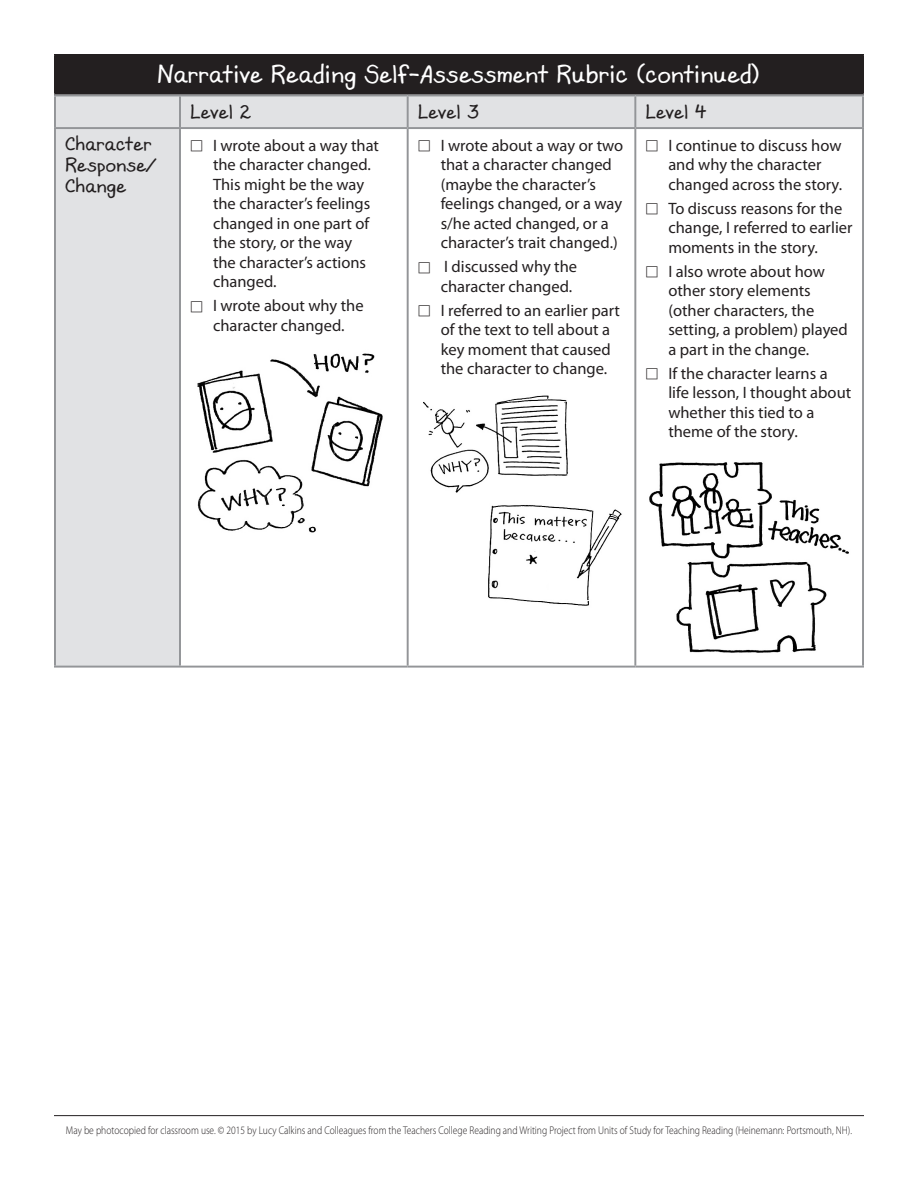
<style>
.page{position:relative;width:918px;height:1188px;background:#fff}
.page>*{position:absolute;margin:0;border:0;box-sizing:border-box;transform-origin:0 0}
.G3_title{font:21px "Martinelli Piccolo";letter-spacing:.005em;color:#fff}
.t1{font:16.5px/19.5px "Myriad Pro";color:#231f20}
.G3_RUBRIC_tch_strand{font:16.5px/21px "Martinelli Piccolo";color:#231f20}
.G3_RUBRIC_tch{font:16.5px "Martinelli Piccolo";color:#231f20}
.t2{font:300 11.25px "Myriad Pro";color:#231f20;scale:.85 1}
.s1{font-family:"Universal Newswith Comm Pi";font-size:12.15px}
</style>
<div class="page">
<hr style="left:54px;top:1115px;width:810px;height:1px;background:#231f20">
<div style="left:55px;top:55px;width:808px;height:39px;background:#231f20"></div>
<hr style="left:862px;top:55px;width:2px;height:39px;background:#231f20">
<hr style="left:54px;top:54px;width:810px;height:1px;background:#231f20">
<hr style="left:54px;top:94px;width:810px;height:1px;background:#231f20">
<hr style="left:54px;top:55px;width:2px;height:39px;background:#231f20">
<div style="left:56px;top:96px;width:806px;height:570px;background:#e1e2e4"></div>
<svg style="left:181px;top:129px;width:681px;height:537px"></svg>
<hr style="left:407px;top:96px;width:2px;height:31px;background:#939598">
<hr style="left:634px;top:96px;width:2px;height:31px;background:#939598">
<hr style="left:862px;top:96px;width:2px;height:31px;background:#939598">
<hr style="left:407px;top:129px;width:2px;height:537px;background:#939598">
<hr style="left:634px;top:129px;width:2px;height:537px;background:#939598">
<hr style="left:862px;top:129px;width:2px;height:537px;background:#939598">
<hr style="left:54px;top:666px;width:126px;height:2px;background:#939598">
<hr style="left:180px;top:666px;width:228px;height:2px;background:#939598">
<hr style="left:408px;top:666px;width:227px;height:2px;background:#939598">
<hr style="left:635px;top:666px;width:229px;height:2px;background:#939598">
<hr style="left:180px;top:95px;width:228px;height:1px;background:#939598">
<hr style="left:408px;top:95px;width:227px;height:1px;background:#939598">
<hr style="left:635px;top:95px;width:229px;height:1px;background:#939598">
<hr style="left:54px;top:127px;width:126px;height:2px;background:#939598">
<hr style="left:180px;top:127px;width:228px;height:2px;background:#939598">
<hr style="left:408px;top:127px;width:227px;height:2px;background:#939598">
<hr style="left:635px;top:127px;width:229px;height:2px;background:#939598">
<hr style="left:54px;top:95px;width:126px;height:1px;background:#939598">
<hr style="left:54px;top:96px;width:2px;height:31px;background:#939598">
<hr style="left:179px;top:96px;width:2px;height:31px;background:#939598">
<hr style="left:54px;top:129px;width:2px;height:537px;background:#939598">
<hr style="left:179px;top:129px;width:2px;height:537px;background:#939598">
<img style="left:190px;top:347px;width:207px;height:190px">
<img style="left:418px;top:391px;width:207px;height:220px">
<img style="left:646px;top:454px;width:207px;height:202px">
<p class="G3_title" style="left:157px;top:63px;width:605px">Narrative Reading Self-Assessment Rubric (continued)</p>
<p class="G3_RUBRIC_tch" style="left:190px;top:102px;width:62px">Level 2</p>
<p class="G3_RUBRIC_tch" style="left:418px;top:102px;width:62px">Level 3</p>
<p class="G3_RUBRIC_tch" style="left:646px;top:102px;width:62px">Level 4</p>
<p class="G3_RUBRIC_tch_strand" style="left:65px;top:135px;width:92px">Character<br>Response/<br>Change</p>
<p class="t1" style="left:213px;top:135px;width:168px;text-indent:-22px"><span class="s1">□</span> I wrote about a way that the character changed.<br>This might be the way the character’s feelings changed in one part of the story, or the way the character’s actions changed.</p>
<p class="t1" style="left:190px;top:296px;width:175px;text-align:center"><span class="s1">□</span> I wrote about why the character changed.</p>
<p class="t1" style="left:441px;top:135px;width:184px;text-indent:-22px"><span class="s1">□</span> I wrote about a way or two that a character changed (maybe the character’s feelings changed, or a way s/he acted changed, or a character’s trait changed.)</p>
<p class="t1" style="left:418px;top:257px;width:161px;text-align:right"><span class="s1">□</span> I discussed why the character changed.</p>
<p class="t1" style="left:441px;top:300px;width:181px;text-indent:-22px"><span class="s1">□</span> I referred to an earlier part of the text to tell about a key moment that caused the character to change.</p>
<p class="t1" style="left:668px;top:135px;width:175px;text-indent:-22px"><span class="s1">□</span> I continue to discuss how and why the character changed across the story.</p>
<p class="t1" style="left:668px;top:198px;width:186px;text-indent:-22px"><span class="s1">□</span> To discuss reasons for the change, I referred to earlier moments in the story.</p>
<p class="t1" style="left:668px;top:261px;width:181px;text-indent:-22px"><span class="s1">□</span> I also wrote about how other story elements (other characters, the setting, a problem) played a part in the change.</p>
<p class="t1" style="left:668px;top:363px;width:184px;text-indent:-22px"><span class="s1">□</span> If the character learns a life lesson, I thought about whether this tied to a theme of the story.</p>
<p class="t2" style="left:66px;top:1123px;width:926px">May be photocopied for classroom use. © 2015 by Lucy Calkins and Colleagues from the Teachers College Reading and Writing Project from Units of Study for Teaching Reading (Heinemann: Portsmouth, NH).</p>
</div>
